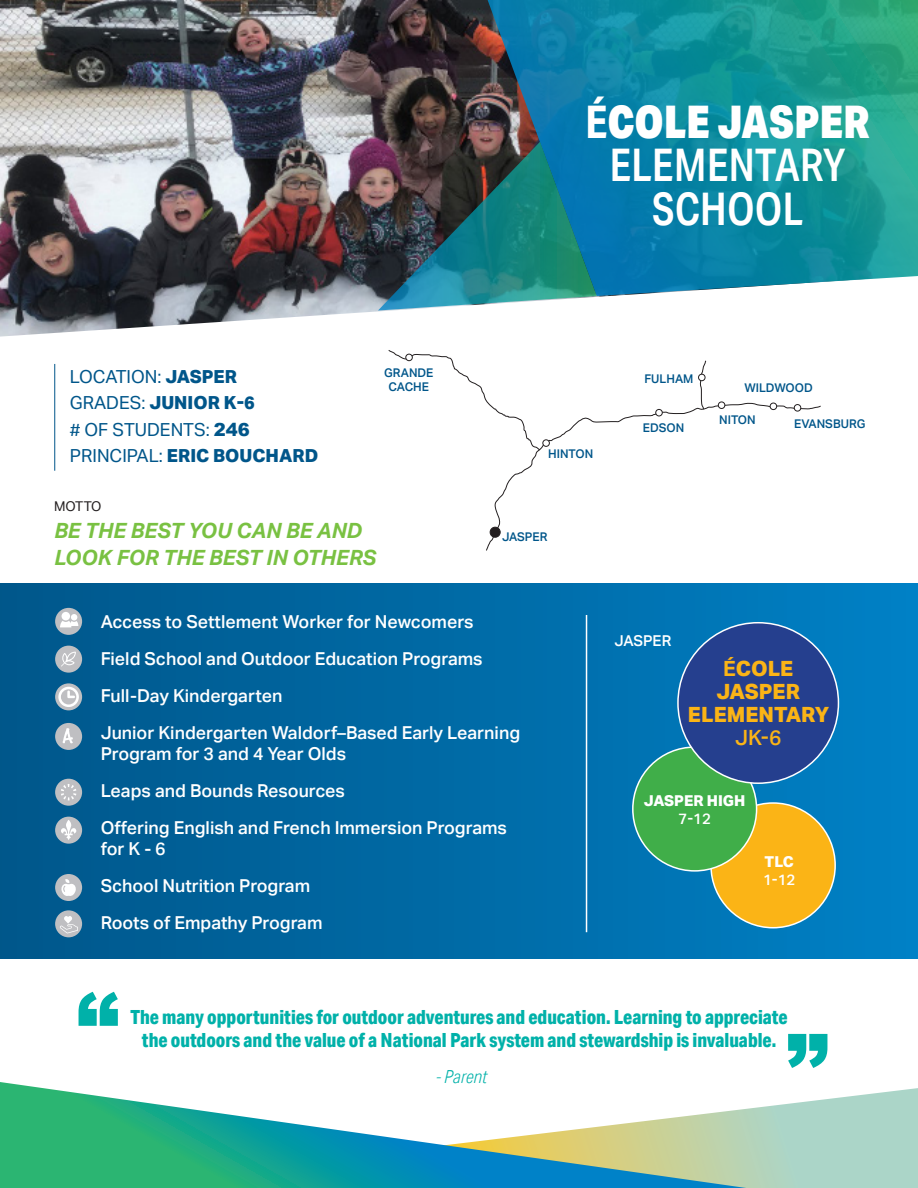
<style>
.page{position:relative;width:918px;height:1188px;background:#fff}
.page>*{position:absolute;margin:0;border:0;box-sizing:border-box;transform-origin:0 0}
.title_line_2{font:500 45px "Aktiv Grotesk Cd";color:#fff}
.Title_line_1{font:900 45px "Aktiv Grotesk Cd";color:#fff}
.t1{font:italic 700 21px/27px "Aktiv Grotesk";color:#79c142}
.BODY_TITLE{font:800 21px/23.1px "Aktiv Grotesk";color:#fbb416;text-align:center}
.BODY_TITLE-2{font:500 21px "Aktiv Grotesk";color:#fbb416}
.t2{font:800 19.5px/22.5px "Aktiv Grotesk Cd";color:#00b1a9;text-align:center}
.t3{font:18px/26.2px "Aktiv Grotesk";color:#00568a}
.t4{font:italic 300 18px "Aktiv Grotesk Cd";color:#00b1a9}
.t5{font:500 17.85px/21.6px "Aktiv Grotesk";color:#fff}
.BODY_TITLE-3{font:500 15px "Aktiv Grotesk";color:#fff}
.BODY_TITLE-4{font:800 15px "Aktiv Grotesk";letter-spacing:-.005em;color:#fff}
.t6{font:13.5px "Aktiv Grotesk";letter-spacing:-.02em;color:#231f20}
.BODY_TITLE-5{font:500 12px/13.5px "Aktiv Grotesk";color:#00568a;text-align:center}
.s1{font-weight:800}
.s2{font-family:"Arial";font-weight:900}
.s3{font-weight:700}
</style>
<div class="page">
<div style="left:0;top:583px;width:918px;height:375px;background:linear-gradient(to right,#005689,#0482c6)"></div>
<svg style="left:746px;top:1088px;width:172px;height:100px;background:#b5d9cb"></svg>
<img style="left:0;top:0;width:609px;height:337px">
<svg style="left:483px;top:0;width:435px;height:296px;background:#1c8e9c"></svg>
<hr style="left:586px;top:615px;width:1px;height:317px;background:#fff">
<img style="left:378px;top:142px;width:219px;height:168px">
<hr style="left:54px;top:364px;width:1px;height:107px;background:#00568a">
<svg style="left:0;top:1082px;width:746px;height:106px"></svg>
<svg style="left:388px;top:350px;width:433px;height:201px"></svg>
<div style="left:542px;top:439px;width:8px;height:8px;border:1px solid #231f20;border-radius:50%"></div>
<div style="left:406px;top:354px;width:6px;height:7px;background:#fff;border-radius:50%"></div>
<div style="left:405px;top:354px;width:8px;height:7px;border:1px solid #231f20;border-radius:50%"></div>
<div style="left:699px;top:374px;width:6px;height:7px;background:#fff;border-radius:50%"></div>
<div style="left:698px;top:374px;width:7px;height:7px;border:1px solid #231f20;border-radius:50%"></div>
<div style="left:55px;top:910px;width:27px;height:27px;background:#bfbfc2;border-radius:50%"></div>
<svg style="left:60px;top:916px;width:18px;height:17px"></svg>
<div style="left:55px;top:723px;width:27px;height:27px;background:#bfbfc2;border-radius:50%"></div>
<svg style="left:63px;top:728px;width:10px;height:15px"></svg>
<div style="left:55px;top:817px;width:27px;height:27px;background:#bfbfc2;border-radius:50%"></div>
<svg style="left:61px;top:820px;width:16px;height:20px"></svg>
<div style="left:55px;top:646px;width:27px;height:27px;background:#bfbfc2;border-radius:50%"></div>
<svg style="left:61px;top:652px;width:15px;height:15px"></svg>
<svg style="left:55px;top:683px;width:27px;height:27px"></svg>
<svg style="left:58px;top:687px;width:21px;height:20px"></svg>
<div style="left:55px;top:874px;width:27px;height:27px;background:#bfbfc2;border-radius:50%"></div>
<svg style="left:61px;top:879px;width:15px;height:17px"></svg>
<div style="left:55px;top:608px;width:27px;height:27px;background:#bfbfc2;border-radius:50%"></div>
<svg style="left:60px;top:612px;width:18px;height:15px"></svg>
<div style="left:55px;top:779px;width:27px;height:27px;background:#bfbfc2;border-radius:50%"></div>
<svg style="left:61px;top:784px;width:15px;height:16px"></svg>
<svg style="left:79px;top:992px;width:39px;height:34px"></svg>
<svg style="left:788px;top:1034px;width:39px;height:34px"></svg>
<div style="left:711px;top:803px;width:124px;height:125px;background:#fbb416;border-radius:50%"></div>
<div style="left:633px;top:747px;width:124px;height:124px;background:#40ae49;border-radius:50%"></div>
<div style="left:678px;top:623px;width:160px;height:160px;background:#253f8e;border-radius:50%"></div>
<p class="t3" style="left:70px;top:364px;width:250px">LOCATION: <span class="s1">JASPER<br></span>GRADES: <span class="s1">JUNIOR K-6<br></span># OF STUDENTS: <span class="s2">246<br></span>PRINCIPAL: <span class="s1">ERIC BOUCHARD</span></p>
<p class="t6" style="left:54px;top:498px;width:49px">MOTTO</p>
<p class="t1" style="left:54px;top:517px;width:324px">BE THE BEST YOU CAN BE AND<br>LOOK FOR THE BEST IN OTHERS</p>
<p class="BODY_TITLE-5" style="left:384px;top:366px;width:51px">GRANDE<br>CACHE</p>
<p class="Title_line_1" style="left:585px;top:93px;width:287px"><span class="s3">É</span>COLE JASPER</p>
<p class="title_line_2" style="left:609px;top:138px;width:238px">ELEMENTARY</p>
<p class="title_line_2" style="left:652px;top:181px;width:153px">SCHOOL</p>
<p class="BODY_TITLE-5" style="left:548px;top:447px;width:47px">HINTON</p>
<p class="BODY_TITLE-5" style="left:502px;top:530px;width:47px">JASPER</p>
<p class="BODY_TITLE-5" style="left:644px;top:372px;width:51px">FULHAM</p>
<p class="BODY_TITLE-5" style="left:643px;top:421px;width:43px">EDSON</p>
<p class="BODY_TITLE-5" style="left:744px;top:381px;width:70px">WILDWOOD</p>
<p class="BODY_TITLE-5" style="left:719px;top:413px;width:38px">NITON</p>
<p class="BODY_TITLE-5" style="left:794px;top:417px;width:73px">EVANSBURG</p>
<p class="t5" style="left:101px;top:611px;width:374px">Access to Settlement Worker for Newcomers</p>
<p class="t5" style="left:101px;top:648px;width:384px">Field School and Outdoor Education Programs</p>
<p class="t5" style="left:101px;top:685px;width:183px">Full-Day Kindergarten</p>
<p class="t5" style="left:101px;top:722px;width:421px">Junior Kindergarten Waldorf–Based Early Learning<br>Program for 3 and 4 Year Olds</p>
<p class="t5" style="left:101px;top:780px;width:246px">Leaps and Bounds Resources</p>
<p class="t5" style="left:101px;top:817px;width:408px">Offering English and French Immersion Programs for K - 6</p>
<p class="t5" style="left:101px;top:875px;width:211px">School Nutrition Program</p>
<p class="t5" style="left:101px;top:912px;width:223px">Roots of Empathy Program</p>
<p class="BODY_TITLE-3" style="left:615px;top:632px;width:58px">JASPER</p>
<p class="BODY_TITLE" style="left:723px;top:656px;width:72px"><span class="s3">É</span>COLE</p>
<p class="BODY_TITLE" style="left:688px;top:680px;width:143px">JASPER<br>ELEMENTARY</p>
<p class="BODY_TITLE-2" style="left:735px;top:726px;width:48px">JK-6</p>
<p class="BODY_TITLE-4" style="left:644px;top:791px;width:103px">JASPER HIGH</p>
<p class="BODY_TITLE-3" style="left:678px;top:810px;width:34px">7-12</p>
<p class="BODY_TITLE-4" style="left:765px;top:853px;width:31px">TLC</p>
<p class="BODY_TITLE-3" style="left:763px;top:872px;width:34px">1-12</p>
<p class="t2" style="left:130px;top:1006px;width:659px">The many opportunities for outdoor adventures and education. Learning to appreciate the outdoors and the value of a National Park system and stewardship is invaluable.</p>
<p class="t4" style="left:436px;top:1066px;width:53px">- Parent</p>
</div>
